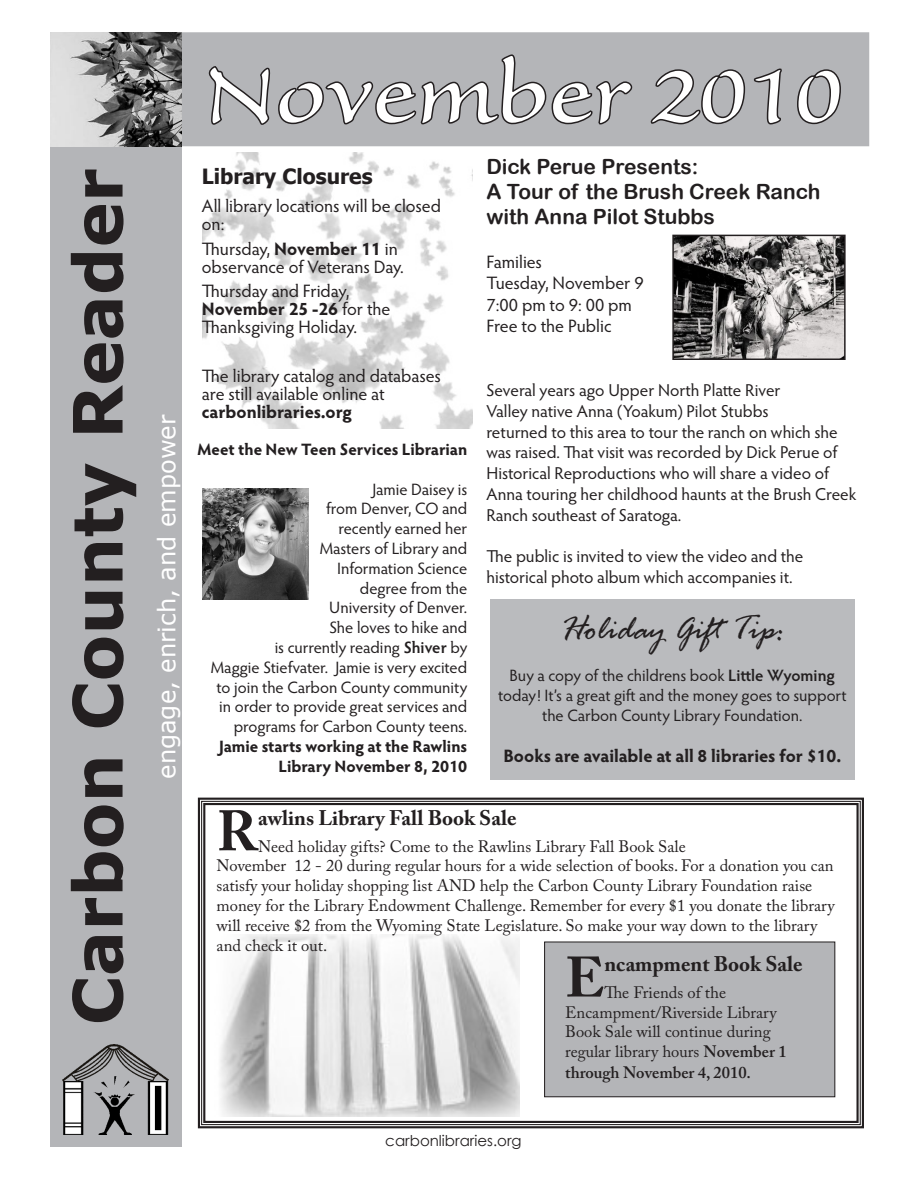
<style>
.page{position:relative;width:918px;height:1188px;background:#fff}
.page>*{position:absolute;margin:0;border:0;box-sizing:border-box;transform-origin:0 0}
.t1{font:100.65px "Sanvito Pro";color:#fff;scale:1.14 1}
.t2{font:700 68.1px "Verdana";color:#231f20}
.Program_Title{font:700 56.4px "Adobe Caslon Pro";color:#231f20}
.t3{font:italic 36px "Rage";color:#231f20}
.t4{font:24.15px "Verdana";color:#fff}
.t5{font:21px/25.2px "Arial Rounded MT Bold";color:#231f20}
.Program_Title-2{font:700 21px "Adobe Caslon Pro";color:#231f20}
.Headline{font:700 21px "Tahoma";color:#231f20}
.Body{font:18px/18px "Hypatia Sans Pro";letter-spacing:-.005em;color:#231f20}
.t6{font:700 18px "Hypatia Sans Pro";color:#231f20}
.t7{font:17.25px/20.7px "Hypatia Sans Pro";color:#231f20}
.Information{font:16.5px/19.8px "Adobe Caslon Pro";color:#231f20}
.t8{font:16.5px/19.8px "Hypatia Sans Pro";color:#231f20;text-align:right}
.t9{font:700 16.5px/19.8px "Hypatia Sans Pro";color:#231f20;text-align:right}
.t10{font:15px "Century Gothic";color:#231f20}
.s1{font-weight:700}
.s2{font-weight:600}
</style>
<div class="page">
<img style="left:202px;top:152px;width:270px;height:276px">
<div style="left:50px;top:147px;width:131px;height:1000px;background:#b4b5b8"></div>
<img style="left:63px;top:1045px;width:106px;height:90px">
<div style="left:178px;top:33px;width:691px;height:113px;background:#b4b5b8"></div>
<svg style="left:210px;top:66px;width:61px;height:59px"></svg>
<svg style="left:278px;top:54px;width:355px;height:71px"></svg>
<svg style="left:650px;top:68px;width:132px;height:57px"></svg>
<svg style="left:797px;top:69px;width:44px;height:56px"></svg>
<div style="left:178px;top:32px;width:691px;height:114px;border:2px solid #b4b5b8"></div>
<img style="left:50px;top:33px;width:131px;height:113px">
<svg style="left:197px;top:797px;width:667px;height:332px"></svg>
<div style="left:203px;top:803px;width:656px;height:320px;border:2px solid #231f20"></div>
<div style="left:490px;top:599px;width:365px;height:180px;background:#babbbe"></div>
<div style="left:545px;top:942px;width:290px;height:155px;background:#b4b5b8"></div>
<div style="left:544px;top:942px;width:291px;height:155px;border:1px solid #231f20"></div>
<img style="left:675px;top:238px;width:168px;height:119px">
<div style="left:672px;top:235px;width:174px;height:125px;border:2px solid #231f20"></div>
<img style="left:202px;top:488px;width:106px;height:111px">
<p class="t2" style="left:54px;top:1026px;width:859px;rotate:-90deg">Carbon County Reader</p>
<p class="t4" style="left:151px;top:779px;width:366px;rotate:-90deg">engage, enrich, and empower</p>
<p class="t1" style="left:204px;top:41px;width:562px">November 2010</p>
<p class="Headline" style="left:202px;top:162px;width:172px">Library Closures</p>
<p class="Body" style="left:202px;top:196px;width:241px">All library locations will be closed on:</p>
<p class="Body" style="left:202px;top:239px;width:203px">Thursday, <span class="s1">November 11</span> in observance of Veterans Day.</p>
<p class="Body" style="left:202px;top:281px;width:190px">Thursday and Friday,<br><span class="s1">November 25 -26</span> for the<br>Thanksgiving Holiday.</p>
<p class="Body" style="left:202px;top:366px;width:240px">The library catalog and databases are still available online at <span class="s1">carbonlibraries.org</span></p>
<p class="t9" style="left:197px;top:439px;width:271px">Meet the New Teen Services Librarian</p>
<p class="t8" style="left:211px;top:479px;width:258px">Jamie Daisey is<br>from Denver, CO and<br>recently earned her<br>Masters of Library and<br>Information Science<br>degree from the<br>University of Denver.<br>She loves to hike and<br>is currently reading <span class="s2">Shiver</span> by<br>Maggie Stiefvater. Jamie is very excited to join the Carbon County community in order to provide great services and programs for Carbon County teens.</p>
<p class="t9" style="left:219px;top:736px;width:250px">Jamie starts working at the Rawlins<br>Library November 8, 2010</p>
<p class="t5" style="left:486px;top:154px;width:214px">Dick Perue Presents:</p>
<p class="t5" style="left:486px;top:179px;width:335px">A Tour of the Brush Creek Ranch with Anna Pilot Stubbs</p>
<p class="Body" style="left:486px;top:252px;width:57px">Families</p>
<p class="Body" style="left:486px;top:274px;width:159px">Tuesday, November 9</p>
<p class="Body" style="left:486px;top:295px;width:147px">7:00 pm to 9: 00 pm</p>
<p class="Body" style="left:486px;top:317px;width:127px">Free to the Public</p>
<p class="t7" style="left:486px;top:380px;width:371px">Several years ago Upper North Platte River<br>Valley native Anna (Yoakum) Pilot Stubbs<br>returned to this area to tour the ranch on which she was raised. That visit was recorded by Dick Perue of Historical Reproductions who will share a video of Anna touring her childhood haunts at the Brush Creek Ranch southeast of Saratoga.</p>
<p class="t7" style="left:486px;top:545px;width:319px">The public is invited to view the video and the historical photo album which accompanies it.</p>
<p class="t3" style="left:560px;top:609px;width:226px">Holiday Gift Tip:</p>
<p class="t8" style="left:498px;top:665px;width:350px;text-align:center">Buy a copy of the childrens book <span class="s2">Little Wyoming </span>today! It’s a great gift and the money goes to support the Carbon County Library Foundation.</p>
<p class="t6" style="left:503px;top:743px;width:339px">Books are available at all 8 libraries for $10.</p>
<p class="Program_Title" style="left:217px;top:798px;width:43px">R</p>
<p class="Program_Title-2" style="left:258px;top:806px;width:260px">awlins Library Fall Book Sale</p>
<p class="Information" style="left:217px;top:836px;width:620px;text-indent:41px">Need holiday gifts? Come to the Rawlins Library Fall Book Sale<br>November 12 - 20 during regular hours for a wide selection of books. For a donation you can satisfy your holiday shopping list AND help the Carbon County Library Foundation raise money for the Library Endowment Challenge. Remember for every $1 you donate the library will receive $2 from the Wyoming State Legislature. So make your way down to the library and check it out.</p>
<p class="Program_Title" style="left:565px;top:944px;width:41px">E</p>
<p class="Program_Title-2" style="left:604px;top:952px;width:200px">ncampment Book Sale</p>
<p class="Information" style="left:565px;top:982px;width:223px;text-indent:39px">The Friends of the<br>Encampment/Riverside Library<br>Book Sale will continue during regular library hours <span class="s2">November 1 through November 4, 2010.</span></p>
<p class="t10" style="left:385px;top:1130px;width:138px">carbonlibraries.org</p>
</div>
